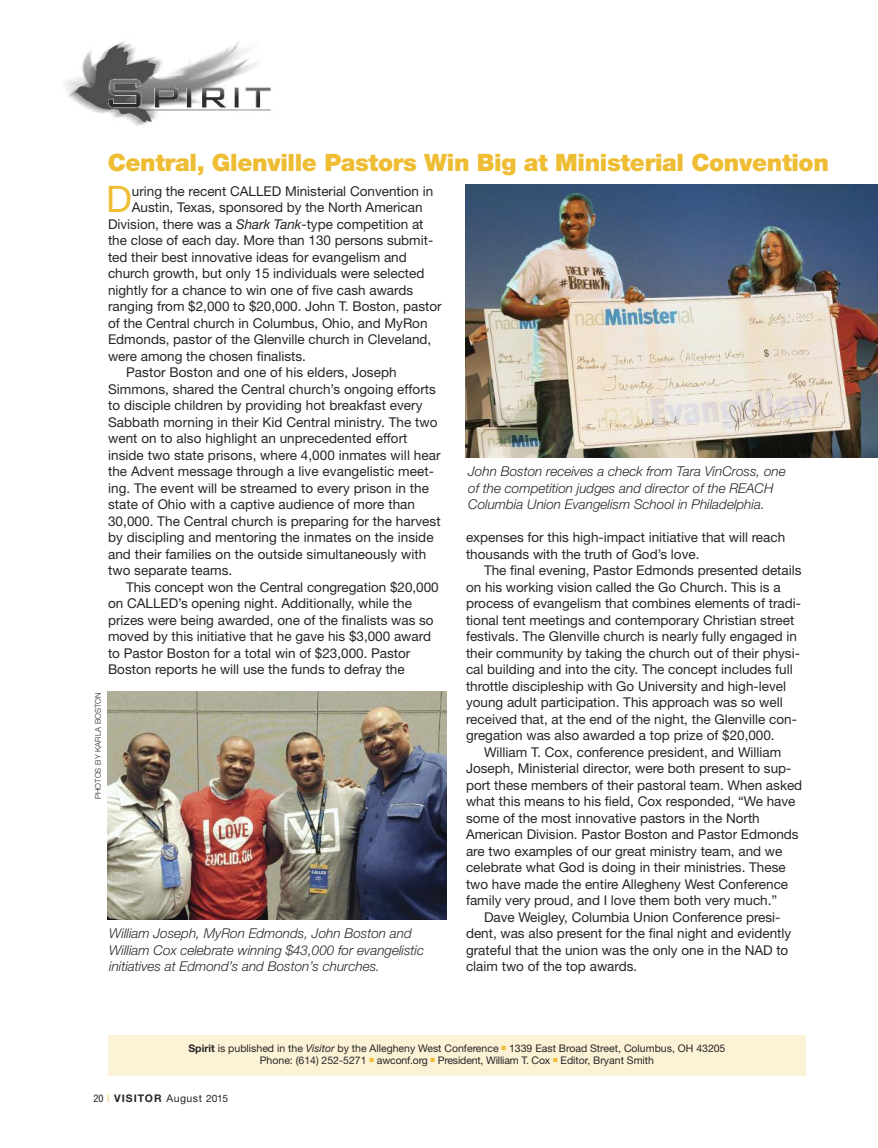
<style>
.page{position:relative;width:878px;height:1148px;background:#fff}
.page>*{position:absolute;margin:0;border:0;box-sizing:border-box;transform-origin:0 0}
.t1{font:36.6px "Helvetica Neue";color:#eebd34}
.t2{font:900 24px "Helvetica Neue";letter-spacing:-.015em;color:#eebd34}
.t3{font:13.5px/16.5px "Helvetica Neue";color:#272627}
.t4{font:italic 300 13.5px/16.5px "Helvetica Neue";color:#272627}
.t5{font:10.5px/12px "Helvetica Neue";color:#272627;text-align:center}
.t6{font:700 10.5px "Helvetica Neue";letter-spacing:.1em;color:#272627}
.t7{font:300 7.8px "Helvetica Neue";color:#272627}
.s1{font-style:italic}
.s2{font-weight:700}
.s3{color:#eebd34}
.s4{font-weight:400;font-stretch:condensed}
.s5{font-weight:400;font-stretch:condensed;color:#eebd34}
.s6{font-weight:400}
.s7{font-weight:400;font-size:10.2px}
</style>
<div class="page">
<div style="left:108px;top:1034px;width:697px;height:41px;background:#fcf2d6"></div>
<img style="left:64px;top:41px;width:207px;height:85px">
<img style="left:108px;top:692px;width:339px;height:227px">
<img style="left:465px;top:184px;width:412px;height:274px">
<h2 class="t2" style="left:108px;top:154px;width:722px">Central, Glenville Pastors Win Big at Ministerial Convention</h2>
<h1 class="t1" style="left:106px;top:186px;width:27px">D</h1>
<p class="t3" style="left:132px;top:184px;width:303px">uring the recent CALLED Ministerial Convention in</p>
<p class="t3" style="left:132px;top:200px;width:292px">Austin, Texas, sponsored by the North American</p>
<p class="t3" style="left:108px;top:217px;width:317px">Division, there was a <span class="s1">Shark Tank</span>-type competition at</p>
<p class="t3" style="left:108px;top:233px;width:327px">the close of each day. More than 130 persons submit-</p>
<p class="t3" style="left:108px;top:250px;width:300px">ted their best innovative ideas for evangelism and</p>
<p class="t3" style="left:108px;top:266px;width:318px">church growth, but only 15 individuals were selected</p>
<p class="t3" style="left:108px;top:283px;width:306px">nightly for a chance to win one of five cash awards</p>
<p class="t3" style="left:108px;top:299px;width:335px">ranging from $2,000 to $20,000. John T. Boston, pastor</p>
<p class="t3" style="left:108px;top:316px;width:321px">of the Central church in Columbus, Ohio, and MyRon</p>
<p class="t3" style="left:108px;top:332px;width:325px">Edmonds, pastor of the Glenville church in Cleveland,</p>
<p class="t3" style="left:108px;top:349px;width:199px">were among the chosen finalists.</p>
<p class="t3" style="left:126px;top:365px;width:272px">Pastor Boston and one of his elders, Joseph</p>
<p class="t3" style="left:108px;top:382px;width:329px">Simmons, shared the Central church’s ongoing efforts</p>
<p class="t3" style="left:108px;top:398px;width:316px">to disciple children by providing hot breakfast every</p>
<p class="t3" style="left:108px;top:415px;width:331px">Sabbath morning in their Kid Central ministry. The two</p>
<p class="t3" style="left:108px;top:431px;width:301px">went on to also highlight an unprecedented effort</p>
<p class="t3" style="left:108px;top:448px;width:334px">inside two state prisons, where 4,000 inmates will hear</p>
<p class="t3" style="left:108px;top:464px;width:327px">the Advent message through a live evangelistic meet-</p>
<p class="t3" style="left:108px;top:481px;width:322px">ing. The event will be streamed to every prison in the</p>
<p class="t3" style="left:108px;top:497px;width:308px">state of Ohio with a captive audience of more than</p>
<p class="t3" style="left:108px;top:514px;width:334px">30,000. The Central church is preparing for the harvest</p>
<p class="t3" style="left:108px;top:530px;width:327px">by discipling and mentoring the inmates on the inside</p>
<p class="t3" style="left:108px;top:547px;width:320px">and their families on the outside simultaneously with</p>
<p class="t3" style="left:108px;top:563px;width:126px">two separate teams.</p>
<p class="t3" style="left:126px;top:580px;width:314px">This concept won the Central congregation $20,000</p>
<p class="t3" style="left:108px;top:596px;width:305px">on CALLED’s opening night. Additionally, while the</p>
<p class="t3" style="left:108px;top:613px;width:327px">prizes were being awarded, one of the finalists was so</p>
<p class="t3" style="left:108px;top:629px;width:324px">moved by this initiative that he gave his $3,000 award</p>
<p class="t3" style="left:108px;top:646px;width:304px">to Pastor Boston for a total win of $23,000. Pastor</p>
<p class="t3" style="left:108px;top:662px;width:298px">Boston reports he will use the funds to defray the</p>
<p class="t4" style="left:468px;top:464px;width:319px">John Boston receives a check from Tara VinCross, one of the competition judges and director of the REACH<br>Columbia Union Evangelism School in Philadelphia.</p>
<p class="t3" style="left:466px;top:530px;width:321px">expenses for this high-impact initiative that will reach thousands with the truth of God’s love.</p>
<p class="t3" style="left:484px;top:563px;width:319px">The final evening, Pastor Edmonds presented details</p>
<p class="t3" style="left:466px;top:580px;width:316px">on his working vision called the Go Church. This is a</p>
<p class="t3" style="left:466px;top:596px;width:336px">process of evangelism that combines elements of tradi-</p>
<p class="t3" style="left:466px;top:613px;width:330px">tional tent meetings and contemporary Christian street</p>
<p class="t3" style="left:466px;top:629px;width:332px">festivals. The Glenville church is nearly fully engaged in</p>
<p class="t3" style="left:466px;top:646px;width:335px">their community by taking the church out of their physi-</p>
<p class="t3" style="left:466px;top:662px;width:328px">cal building and into the city. The concept includes full</p>
<p class="t3" style="left:466px;top:679px;width:321px">throttle discipleship with Go University and high-level</p>
<p class="t3" style="left:466px;top:695px;width:318px">young adult participation. This approach was so well</p>
<p class="t3" style="left:466px;top:712px;width:332px">received that, at the end of the night, the Glenville con-</p>
<p class="t3" style="left:466px;top:728px;width:310px">gregation was also awarded a top prize of $20,000.</p>
<p class="t3" style="left:484px;top:745px;width:299px">William T. Cox, conference president, and William</p>
<p class="t3" style="left:466px;top:761px;width:327px">Joseph, Ministerial director, were both present to sup-</p>
<p class="t3" style="left:466px;top:778px;width:338px">port these members of their pastoral team. When asked</p>
<p class="t3" style="left:466px;top:794px;width:331px">what this means to his field, Cox responded, “We have</p>
<p class="t3" style="left:466px;top:811px;width:295px">some of the most innovative pastors in the North</p>
<p class="t3" style="left:466px;top:827px;width:334px">American Division. Pastor Boston and Pastor Edmonds</p>
<p class="t3" style="left:466px;top:844px;width:318px">are two examples of our great ministry team, and we</p>
<p class="t3" style="left:466px;top:860px;width:321px">celebrate what God is doing in their ministries. These</p>
<p class="t3" style="left:466px;top:877px;width:324px">two have made the entire Allegheny West Conference</p>
<p class="t3" style="left:466px;top:893px;width:313px">family very proud, and I love them both very much.”</p>
<p class="t3" style="left:484px;top:910px;width:298px">Dave Weigley, Columbia Union Conference presi-</p>
<p class="t3" style="left:466px;top:926px;width:327px">dent, was also present for the final night and evidently</p>
<p class="t3" style="left:466px;top:943px;width:324px">grateful that the union was the only one in the NAD to</p>
<p class="t3" style="left:466px;top:959px;width:173px">claim two of the top awards.</p>
<p class="t7" style="left:95px;top:799px;width:108px;rotate:-90deg">PHOTOS BY KARLA BOSTON</p>
<p class="t4" style="left:109px;top:926px;width:316px">William Joseph, MyRon Edmonds, John Boston and<br>William Cox celebrate winning $43,000 for evangelistic initiatives at Edmond’s and Boston’s churches.</p>
<p class="t5" style="left:188px;top:1043px;width:538px"><span class="s2">Spirit</span> is published in the <span class="s1">Visitor</span> by the Allegheny West Conference <span class="s3">■</span> 1339 East Broad Street, Columbus, OH 43205<br>Phone: (614) 252-5271 <span class="s3">■</span> awconf.org <span class="s3">■</span> President, William T. Cox <span class="s3">■</span> Editor, Bryant Smith</p>
<p class="t6" style="left:93px;top:1094px;width:136px"><span class="s4">20</span> <span class="s5">|</span> VISITOR <span class="s6">August</span> <span class="s7">2015</span></p>
</div>
